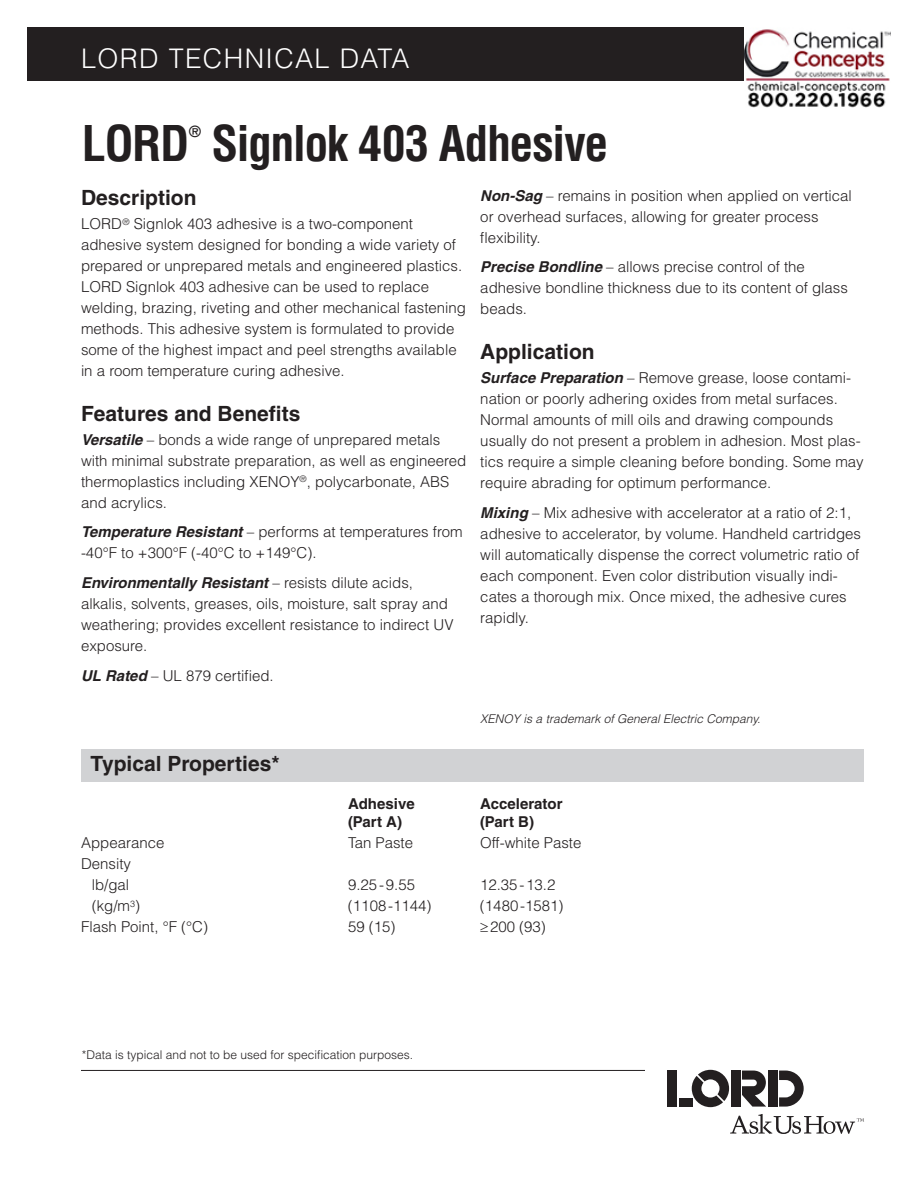
<style>
.page{position:relative;width:918px;height:1188px;background:#fff}
.page>*{position:absolute;margin:0;border:0;box-sizing:border-box;transform-origin:0 0}
.Headline{font:700 condensed 48px "Helvetica";letter-spacing:-.03em;color:#231f20}
.t1{font:300 27px "Helvetica";letter-spacing:.05em;color:#fff}
.Paragraph_Headline{font:700 21px "Helvetica";color:#231f20}
.Body_Copy{font:300 15px/21px "Helvetica";color:#231f20}
.Typical_Properties_T{font:300 15px "Helvetica";color:#231f20}
.Typical_Properties_T-2{font:700 15px "Helvetica";color:#231f20}
.Headline-2{font:700 condensed 15px "Helvetica";color:#231f20}
.Typical_Properties_T-3{font:300 12px "Helvetica";color:#231f20}
.Body_Copy_-_Trademar{font:italic 300 12px "Helvetica";color:#231f20}
.s1{font-weight:700;font-style:italic}
</style>
<div class="page">
<hr style="left:81px;top:1070px;width:564px;height:1px;background:#231f20">
<svg style="left:692px;top:1070px;width:37px;height:37px"></svg>
<div style="left:668px;top:1071px;width:9px;height:36px;background:#231f20"></div>
<div style="left:731px;top:1071px;width:9px;height:36px;background:#231f20"></div>
<div style="left:768px;top:1071px;width:9px;height:36px;background:#231f20"></div>
<svg style="left:742px;top:1071px;width:24px;height:36px"></svg>
<div style="left:679px;top:1098px;width:13px;height:9px;background:#231f20"></div>
<svg style="left:779px;top:1071px;width:25px;height:36px"></svg>
<svg style="left:730px;top:1114px;width:134px;height:20px"></svg>
<div style="left:27px;top:27px;width:864px;height:54px;background:#231f20"></div>
<div style="left:81px;top:749px;width:783px;height:33px;background:#d1d2d4"></div>
<img style="left:744px;top:27px;width:147px;height:81px">
<h2 class="t1" style="left:82px;top:41px;width:330px">LORD TECHNICAL DATA</h2>
<p class="Headline" style="left:82px;top:115px;width:109px">LORD</p>
<p class="Headline-2" style="left:189px;top:122px;width:14px">®</p>
<p class="Headline" style="left:212px;top:115px;width:398px">Signlok 403 Adhesive</p>
<p class="Body_Copy" style="left:480px;top:185px;width:373px"><span class="s1">Non-Sag</span> – remains in position when applied on vertical or overhead surfaces, allowing for greater process flexibility.</p>
<p class="Body_Copy" style="left:480px;top:256px;width:369px"><span class="s1">Precise Bondline</span> – allows precise control of the adhesive bondline thickness due to its content of glass beads.</p>
<p class="Paragraph_Headline" style="left:480px;top:339px;width:116px">Application</p>
<p class="Body_Copy" style="left:480px;top:367px;width:385px"><span class="s1">Surface Preparation</span> – Remove grease, loose contami&shy;nation or poorly adhering oxides from metal surfaces.<br>Normal amounts of mill oils and drawing compounds usually do not present a problem in adhesion. Most plas&shy;tics require a simple cleaning before bonding. Some may require abrading for optimum performance.</p>
<p class="Body_Copy" style="left:480px;top:502px;width:382px"><span class="s1">Mixing</span> – Mix adhesive with accelerator at a ratio of 2:1, adhesive to accelerator, by volume. Handheld cartridges will automatically dispense the correct volumetric ratio of each component. Even color distribution visually indi&shy;cates a thorough mix. Once mixed, the adhesive cures rapidly.</p>
<p class="Paragraph_Headline" style="left:81px;top:185px;width:117px">Description</p>
<p class="Body_Copy" style="left:81px;top:213px;width:387px">LORD<sup>®</sup> Signlok 403 adhesive is a two-component adhesive system designed for bonding a wide variety of prepared or unprepared metals and engineered plastics.<br>LORD Signlok 403 adhesive can be used to replace welding, brazing, riveting and other mechanical fastening methods. This adhesive system is formulated to provide some of the highest impact and peel strengths available in a room temperature curing adhesive.</p>
<p class="Paragraph_Headline" style="left:81px;top:400px;width:221px">Features and Benefits</p>
<p class="Body_Copy" style="left:81px;top:429px;width:387px"><span class="s1">Versatile</span> – bonds a wide range of unprepared metals with minimal substrate preparation, as well as engineered thermoplastics including XENOY<sup>®</sup>, polycarbonate, ABS and acrylics.</p>
<p class="Body_Copy" style="left:81px;top:521px;width:383px"><span class="s1">Temperature Resistant</span> – performs at temperatures from -40°F to +300°F (-40°C to +149°C).</p>
<p class="Body_Copy" style="left:81px;top:572px;width:374px"><span class="s1">Environmentally Resistant</span> – resists dilute acids, alkalis, solvents, greases, oils, moisture, salt spray and weathering; provides excellent resistance to indirect UV exposure.</p>
<p class="Body_Copy" style="left:81px;top:664px;width:194px"><span class="s1">UL Rated</span> – UL 879 certified.</p>
<p class="Paragraph_Headline" style="left:91px;top:751px;width:190px">Typical Properties*</p>
<p class="Body_Copy_-_Trademar" style="left:480px;top:712px;width:282px">XENOY is a trademark of General Electric Company.</p>
<p class="Typical_Properties_T-2" style="left:348px;top:795px;width:68px">Adhesive</p>
<p class="Typical_Properties_T-2" style="left:480px;top:795px;width:84px">Accelerator</p>
<p class="Typical_Properties_T-2" style="left:348px;top:813px;width:56px">(Part A)</p>
<p class="Typical_Properties_T-2" style="left:480px;top:813px;width:56px">(Part B)</p>
<p class="Typical_Properties_T" style="left:81px;top:833px;width:85px">Appearance</p>
<p class="Typical_Properties_T" style="left:348px;top:833px;width:67px">Tan Paste</p>
<p class="Typical_Properties_T" style="left:480px;top:833px;width:103px">Off-white Paste</p>
<p class="Typical_Properties_T" style="left:81px;top:854px;width:52px">Density</p>
<p class="Typical_Properties_T" style="left:92px;top:875px;width:39px">lb/gal</p>
<p class="Typical_Properties_T" style="left:348px;top:875px;width:69px">9.25-9.55</p>
<p class="Typical_Properties_T" style="left:480px;top:875px;width:77px">12.35-13.2</p>
<p class="Typical_Properties_T" style="left:92px;top:896px;width:50px">(kg/m<sup>3</sup>)</p>
<p class="Typical_Properties_T" style="left:348px;top:896px;width:85px">(1108-1144)</p>
<p class="Typical_Properties_T" style="left:480px;top:896px;width:85px">(1480-1581)</p>
<p class="Typical_Properties_T" style="left:81px;top:917px;width:129px">Flash Point, °F (°C)</p>
<p class="Typical_Properties_T" style="left:348px;top:917px;width:49px">59 (15)</p>
<p class="Typical_Properties_T" style="left:480px;top:917px;width:67px">≥200 (93)</p>
<p class="Typical_Properties_T-3" style="left:82px;top:1047px;width:333px">*Data is typical and not to be used for specification purposes.</p>
</div>
